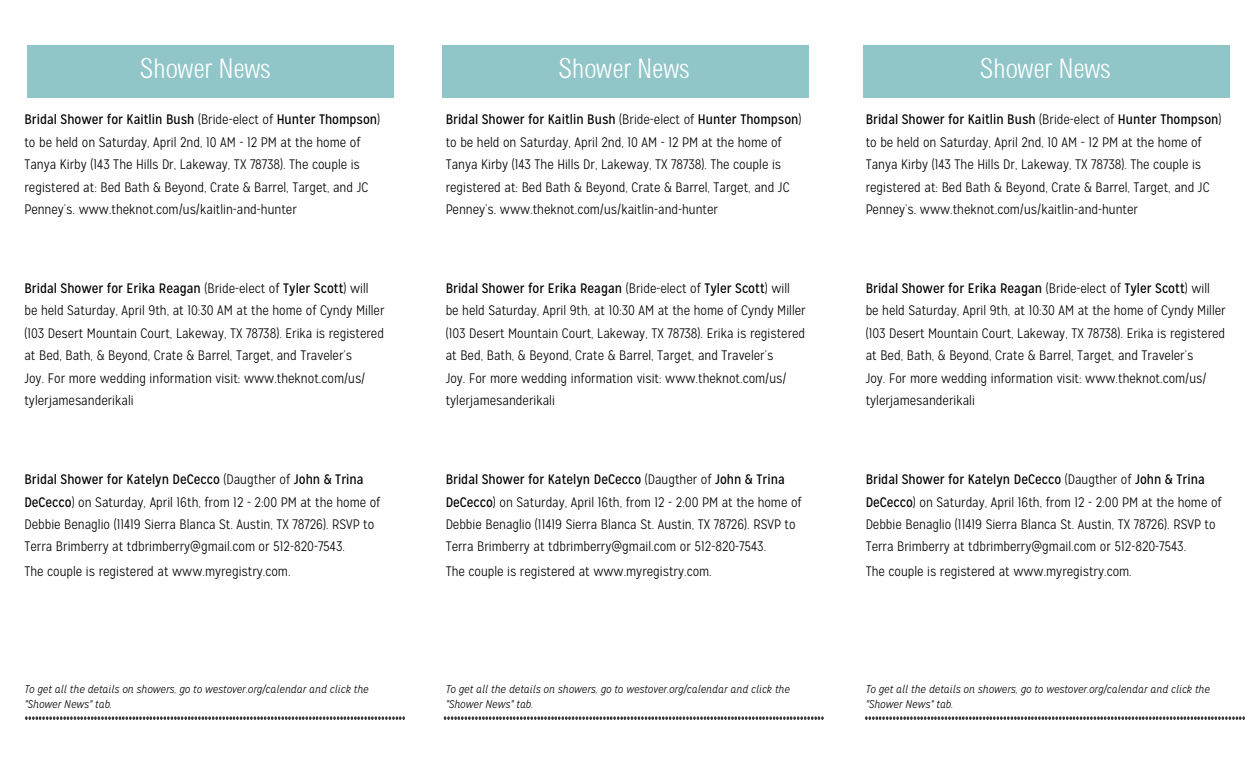
<style>
.page{position:relative;width:1260px;height:765px;background:#fff}
.page>*{position:absolute;margin:0;border:0;box-sizing:border-box;transform-origin:0 0}
.t1{font:27.5px "Sertig";color:#fff}
.t2{font:300 13.75px/22.5px "Mission Gothic";color:#000}
.t3{font:italic 300 11.25px/15px "Mission Gothic";color:#000}
.s1{font-weight:400}
</style>
<div class="page">
<div style="left:28px;top:45px;width:366px;height:53px;background:#91c6c8"></div>
<svg style="left:25px;top:716px;width:380px;height:4px"></svg>
<div style="left:442px;top:45px;width:367px;height:53px;background:#91c6c8"></div>
<svg style="left:444px;top:716px;width:380px;height:4px"></svg>
<div style="left:863px;top:45px;width:367px;height:53px;background:#91c6c8"></div>
<svg style="left:865px;top:716px;width:380px;height:4px"></svg>
<h1 class="t1" style="left:140px;top:53px;width:133px">Shower News</h1>
<p class="t2" style="left:24px;top:108px;width:357px"><span class="s1">Bridal Shower for Kaitlin Bush</span> (Bride-elect of <span class="s1">Hunter Thompson</span>) to be held on Saturday, April 2nd, 10 AM - 12 PM at the home of Tanya Kirby (143 The Hills Dr, Lakeway, TX 78738). The couple is registered at: Bed Bath &amp; Beyond, Crate &amp; Barrel, Target, and JC Penney’s. www.theknot.com/us/kaitlin-and-hunter</p>
<p class="t2" style="left:24px;top:277px;width:362px"><span class="s1">Bridal Shower for Erika Reagan</span> (Bride-elect of <span class="s1">Tyler Scott</span>) will be held Saturday, April 9th, at 10:30 AM at the home of Cyndy Miller (103 Desert Mountain Court, Lakeway, TX 78738). Erika is registered at Bed, Bath, &amp; Beyond, Crate &amp; Barrel, Target, and Traveler’s<br>Joy. For more wedding information visit: www.theknot.com/us/ tylerjamesanderikali</p>
<p class="t2" style="left:24px;top:468px;width:357px"><span class="s1">Bridal Shower for Katelyn DeCecco</span> (Daugther of <span class="s1">John &amp; Trina DeCecco</span>) on Saturday, April 16th, from 12 - 2:00 PM at the home of Debbie Benaglio (11419 Sierra Blanca St. Austin, TX 78726). RSVP to Terra Brimberry at tdbrimberry@gmail.com or 512-820-7543.</p>
<p class="t2" style="left:24px;top:561px;width:268px">The couple is registered at www.myregistry.com.</p>
<p class="t3" style="left:24px;top:682px;width:346px">To get all the details on showers, go to westover.org/calendar and click the "Shower News" tab.</p>
<h1 class="t1" style="left:558px;top:53px;width:133px">Shower News</h1>
<h1 class="t1" style="left:980px;top:53px;width:133px">Shower News</h1>
<p class="t2" style="left:446px;top:108px;width:357px"><span class="s1">Bridal Shower for Kaitlin Bush</span> (Bride-elect of <span class="s1">Hunter Thompson</span>) to be held on Saturday, April 2nd, 10 AM - 12 PM at the home of Tanya Kirby (143 The Hills Dr, Lakeway, TX 78738). The couple is registered at: Bed Bath &amp; Beyond, Crate &amp; Barrel, Target, and JC Penney’s. www.theknot.com/us/kaitlin-and-hunter</p>
<p class="t2" style="left:446px;top:277px;width:362px"><span class="s1">Bridal Shower for Erika Reagan</span> (Bride-elect of <span class="s1">Tyler Scott</span>) will be held Saturday, April 9th, at 10:30 AM at the home of Cyndy Miller (103 Desert Mountain Court, Lakeway, TX 78738). Erika is registered at Bed, Bath, &amp; Beyond, Crate &amp; Barrel, Target, and Traveler’s<br>Joy. For more wedding information visit: www.theknot.com/us/ tylerjamesanderikali</p>
<p class="t2" style="left:446px;top:468px;width:357px"><span class="s1">Bridal Shower for Katelyn DeCecco</span> (Daugther of <span class="s1">John &amp; Trina DeCecco</span>) on Saturday, April 16th, from 12 - 2:00 PM at the home of Debbie Benaglio (11419 Sierra Blanca St. Austin, TX 78726). RSVP to Terra Brimberry at tdbrimberry@gmail.com or 512-820-7543.</p>
<p class="t2" style="left:446px;top:561px;width:268px">The couple is registered at www.myregistry.com.</p>
<p class="t3" style="left:446px;top:682px;width:346px">To get all the details on showers, go to westover.org/calendar and click the "Shower News" tab.</p>
<p class="t2" style="left:866px;top:108px;width:357px"><span class="s1">Bridal Shower for Kaitlin Bush</span> (Bride-elect of <span class="s1">Hunter Thompson</span>) to be held on Saturday, April 2nd, 10 AM - 12 PM at the home of Tanya Kirby (143 The Hills Dr, Lakeway, TX 78738). The couple is registered at: Bed Bath &amp; Beyond, Crate &amp; Barrel, Target, and JC Penney’s. www.theknot.com/us/kaitlin-and-hunter</p>
<p class="t2" style="left:866px;top:277px;width:362px"><span class="s1">Bridal Shower for Erika Reagan</span> (Bride-elect of <span class="s1">Tyler Scott</span>) will be held Saturday, April 9th, at 10:30 AM at the home of Cyndy Miller (103 Desert Mountain Court, Lakeway, TX 78738). Erika is registered at Bed, Bath, &amp; Beyond, Crate &amp; Barrel, Target, and Traveler’s<br>Joy. For more wedding information visit: www.theknot.com/us/ tylerjamesanderikali</p>
<p class="t2" style="left:866px;top:468px;width:357px"><span class="s1">Bridal Shower for Katelyn DeCecco</span> (Daugther of <span class="s1">John &amp; Trina DeCecco</span>) on Saturday, April 16th, from 12 - 2:00 PM at the home of Debbie Benaglio (11419 Sierra Blanca St. Austin, TX 78726). RSVP to Terra Brimberry at tdbrimberry@gmail.com or 512-820-7543.</p>
<p class="t2" style="left:866px;top:561px;width:268px">The couple is registered at www.myregistry.com.</p>
<p class="t3" style="left:866px;top:682px;width:346px">To get all the details on showers, go to westover.org/calendar and click the "Shower News" tab.</p>
</div>
